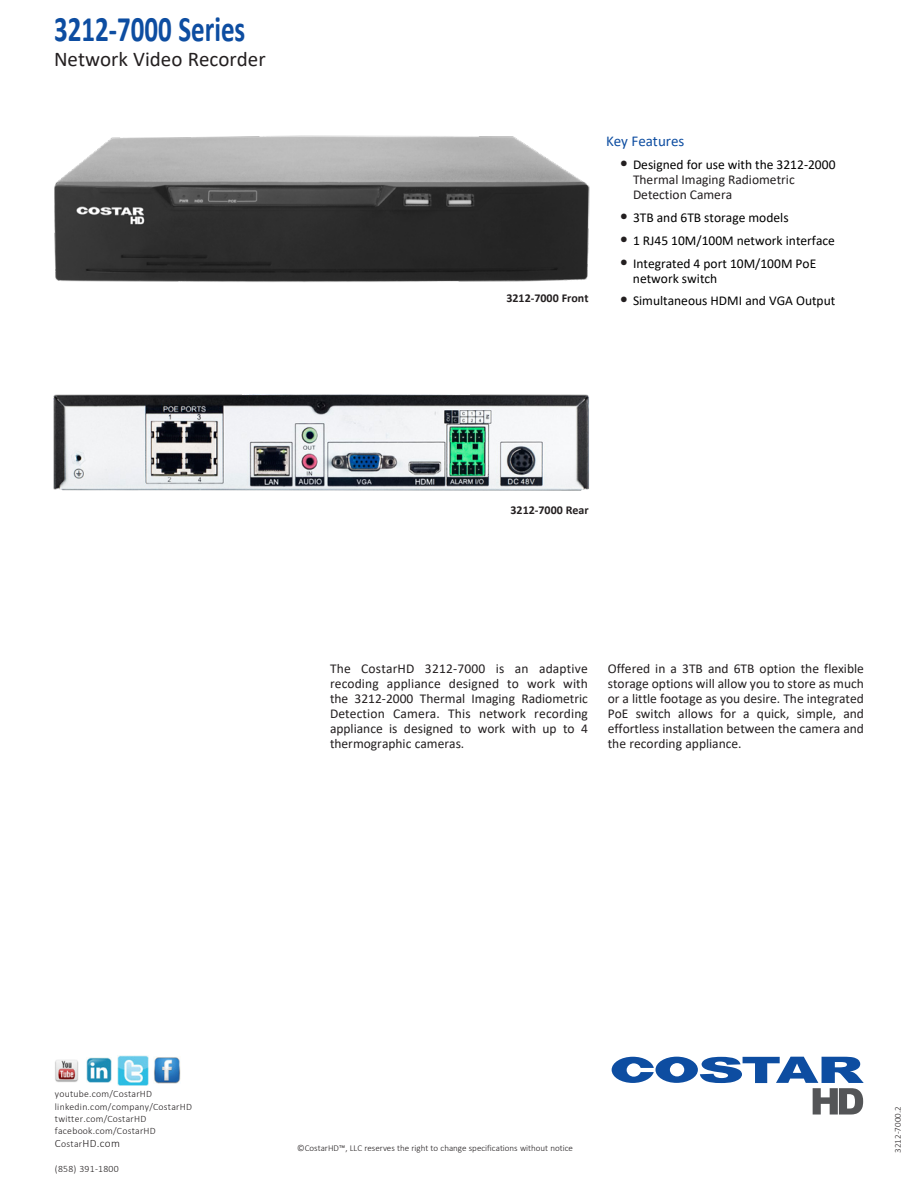
<style>
.page{position:relative;width:918px;height:1188px;background:#fff}
.page>*{position:absolute;margin:0;border:0;box-sizing:border-box;transform-origin:0 0}
.t1{font:700 36px "Calibri";color:#0d4da1;scale:.75 1}
.t2{font:21px "Calibri";color:#231f20}
.t3{font:15px "Calibri";color:#0d4da1}
.t4{font:13.5px/15px "Calibri";color:#231f20;text-align:justify}
.t5{font:13.5px/15px "Calibri";color:#000}
.t6{font:700 12px "Calibri";color:#231f20}
.t7{font:300 11.25px "Calibri";color:#231f20}
.t8{font:300 9.75px/12.5px "Calibri";letter-spacing:.025em;color:#231f20}
.t9{font:300 9px "Calibri";color:#231f20}
.s1{font-size:18px}
.s2{color:#000}
.s3{font-size:18px;color:#231f20}
.s4{font-size:9.75px}
</style>
<div class="page">
<img style="left:154px;top:1057px;width:27px;height:27px">
<img style="left:55px;top:1060px;width:24px;height:22px">
<img style="left:86px;top:1057px;width:26px;height:26px">
<img style="left:118px;top:1055px;width:30px;height:31px">
<svg style="left:612px;top:1057px;width:252px;height:58px"></svg>
<img style="left:53px;top:394px;width:536px;height:97px">
<img style="left:54px;top:135px;width:536px;height:147px">
<h1 class="t1" style="left:54px;top:3px;width:257px">3212-7000 Series</h1>
<h2 class="t2" style="left:54px;top:44px;width:213px">Network Video Recorder</h2>
<p class="t6" style="left:506px;top:289px;width:84px">3212-7000 Front</p>
<p class="t3" style="left:606px;top:131px;width:80px">Key Features</p>
<p class="t4" style="left:633px;top:157px;width:204px;text-align:left;text-indent:-13px"><span class="s1">•</span> <span class="s2">Designed for use with the 3212-2000<br></span>Thermal Imaging Radiometric<br>Detection Camera</p>
<p class="t5" style="left:620px;top:210px;width:171px"><span class="s3">•</span> 3TB and 6TB storage models</p>
<p class="t5" style="left:620px;top:232px;width:217px"><span class="s3">•</span> 1 RJ45 10M/100M network interface</p>
<p class="t5" style="left:633px;top:255px;width:185px;text-indent:-13px"><span class="s3">•</span> Integrated 4 port 10M/100M PoE network switch</p>
<p class="t5" style="left:620px;top:293px;width:217px"><span class="s3">•</span> Simultaneous HDMI and VGA Output</p>
<p class="t6" style="left:511px;top:501px;width:80px">3212-7000 Rear</p>
<p class="t4" style="left:330px;top:661px;width:259px">The CostarHD 3212-7000 is an adaptive recoding appliance designed to work with the 3212-2000 Thermal Imaging Radiometric Detection Camera. This network recording appliance is designed to work with up to 4 thermographic cameras.</p>
<p class="t4" style="left:608px;top:661px;width:258px">Offered in a 3TB and 6TB option the flexible storage options will allow you to store as much or a little footage as you desire. The integrated PoE switch allows for a quick, simple, and effortless installation between the camera and the recording appliance.</p>
<p class="t8" style="left:55px;top:1088px;width:139px">youtube.com/CostarHD linkedin.com/company/CostarHD twitter.com/CostarHD facebook.com/CostarHD</p>
<p class="t7" style="left:55px;top:1136px;width:67px">C<span class="s4">ostar</span>HD.com</p>
<p class="t8" style="left:55px;top:1162px;width:65px">(858) 391-1800</p>
<p class="t9" style="left:297px;top:1142px;width:277px">©CostarHD™, LLC reserves the right to change specifications without notice</p>
<p class="t9" style="left:892px;top:1153px;width:48px;rotate:-90deg">3212-7000.2</p>
</div>
